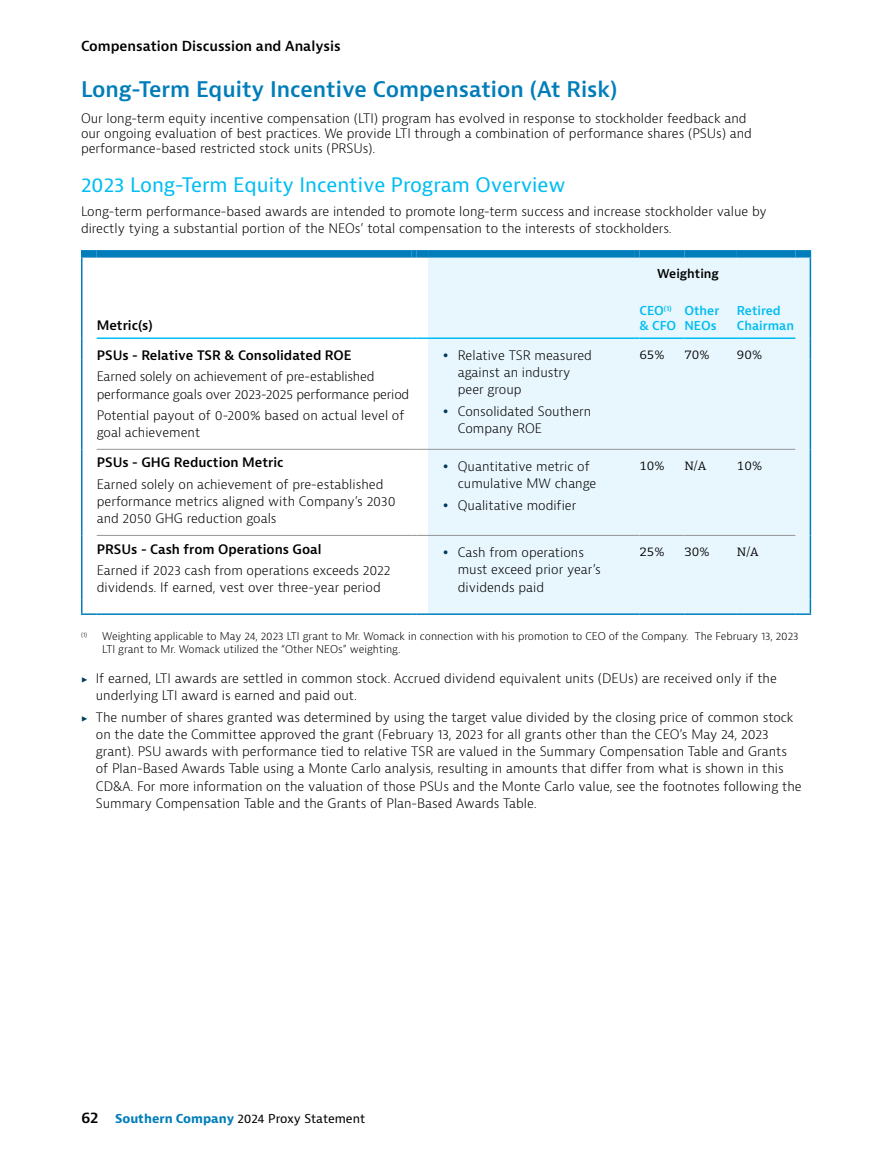
<style>
.page{position:relative;width:891px;height:1161px;background:#fff}
.page>*{position:absolute;margin:0;border:0;box-sizing:border-box;transform-origin:0 0}
.t1{font:600 21px "Bernina Sans";color:#007dba}
.t2{font:19.5px "Bernina Sans";color:#00bdf2}
.t3{font:600 13.5px "Bernina Sans";color:#000}
.t4{font:300 12.75px/17.2px "Bernina Sans";color:#000}
.t5{font:600 12.75px "Bernina Sans";color:#000}
.t6{font:12px "Bernina Sans";letter-spacing:-.01em;color:#000}
.t7{font:600 12px/14.4px "Bernina Sans";color:#00bdf2}
.t8{font:12px "Bitter";color:#000}
.t9{font:600 12px "Bernina Sans";color:#000}
.t10{font:300 10.5px/12.6px "Bernina Sans";color:#000}
.s1{font-family:"Modern Pictograms";font-weight:400;color:#003a5d}
.s2{font-weight:600;font-size:15px}
.s3{font-weight:700;color:#007dba}
</style>
<div class="page">
<div style="left:428px;top:258px;width:382px;height:355px;background:#e8f6fd"></div>
<svg style="left:412px;top:449px;width:16px;height:1px"></svg>
<hr style="left:97px;top:535px;width:315px;height:1px;background:#939598">
<svg style="left:412px;top:535px;width:16px;height:1px"></svg>
<hr style="left:639px;top:535px;width:45px;height:1px;background:#939598">
<hr style="left:684px;top:535px;width:53px;height:1px;background:#939598">
<hr style="left:737px;top:535px;width:58px;height:1px;background:#939598">
<hr style="left:428px;top:449px;width:207px;height:1px;background:#939598">
<hr style="left:428px;top:535px;width:207px;height:1px;background:#939598">
<hr style="left:97px;top:449px;width:315px;height:1px;background:#939598">
<hr style="left:639px;top:449px;width:45px;height:1px;background:#939598">
<hr style="left:684px;top:449px;width:53px;height:1px;background:#939598">
<hr style="left:737px;top:449px;width:58px;height:1px;background:#939598">
<hr style="left:81px;top:258px;width:1px;height:43px;background:#007dba">
<hr style="left:81px;top:301px;width:1px;height:37px;background:#007dba">
<div style="left:81px;top:250px;width:16px;height:8px;background:#007dba"></div>
<div style="left:97px;top:250px;width:315px;height:8px;background:#007dba"></div>
<svg style="left:412px;top:250px;width:4px;height:8px"></svg>
<div style="left:416px;top:250px;width:12px;height:8px;background:#007dba"></div>
<div style="left:428px;top:250px;width:207px;height:8px;background:#007dba"></div>
<svg style="left:635px;top:250px;width:4px;height:8px"></svg>
<div style="left:639px;top:250px;width:45px;height:8px;background:#007dba"></div>
<div style="left:684px;top:250px;width:53px;height:8px;background:#007dba"></div>
<div style="left:737px;top:250px;width:58px;height:8px;background:#007dba"></div>
<div style="left:795px;top:250px;width:16px;height:8px;background:#007dba"></div>
<hr style="left:810px;top:258px;width:1px;height:43px;background:#007dba">
<hr style="left:810px;top:301px;width:1px;height:37px;background:#007dba">
<svg style="left:81px;top:338px;width:1px;height:22px"></svg>
<hr style="left:81px;top:360px;width:1px;height:89px;background:#007dba">
<svg style="left:810px;top:338px;width:1px;height:22px"></svg>
<hr style="left:810px;top:360px;width:1px;height:89px;background:#007dba">
<hr style="left:81px;top:449px;width:1px;height:86px;background:#007dba">
<hr style="left:810px;top:449px;width:1px;height:86px;background:#007dba">
<hr style="left:81px;top:535px;width:1px;height:64px;background:#007dba">
<hr style="left:810px;top:535px;width:1px;height:64px;background:#007dba">
<svg style="left:81px;top:599px;width:16px;height:16px"></svg>
<hr style="left:97px;top:613px;width:315px;height:2px;background:#007dba">
<svg style="left:412px;top:613px;width:16px;height:2px"></svg>
<hr style="left:428px;top:613px;width:207px;height:2px;background:#007dba">
<hr style="left:639px;top:613px;width:45px;height:2px;background:#007dba">
<hr style="left:684px;top:613px;width:53px;height:2px;background:#007dba">
<hr style="left:737px;top:613px;width:58px;height:2px;background:#007dba">
<svg style="left:795px;top:599px;width:16px;height:16px"></svg>
<hr style="left:97px;top:337px;width:315px;height:2px;background:#00bdf2">
<svg style="left:412px;top:337px;width:16px;height:2px"></svg>
<hr style="left:428px;top:337px;width:207px;height:2px;background:#00bdf2">
<hr style="left:639px;top:337px;width:45px;height:2px;background:#00bdf2">
<hr style="left:684px;top:337px;width:53px;height:2px;background:#00bdf2">
<hr style="left:737px;top:337px;width:58px;height:2px;background:#00bdf2">
<svg style="left:444px;top:353px;width:4px;height:4px"></svg>
<svg style="left:444px;top:409px;width:4px;height:4px"></svg>
<svg style="left:444px;top:464px;width:4px;height:4px"></svg>
<svg style="left:444px;top:503px;width:4px;height:4px"></svg>
<svg style="left:444px;top:550px;width:4px;height:4px"></svg>
<p class="t3" style="left:81px;top:37px;width:261px">Compensation Discussion and Analysis</p>
<h1 class="t1" style="left:81px;top:76px;width:538px">Long-Term Equity Incentive Compensation (At Risk)</h1>
<p class="t4" style="left:81px;top:111px;width:672px;line-height:15.3px">Our long-term equity incentive compensation (LTI) program has evolved in response to stockholder feedback and our ongoing evaluation of best practices. We provide LTI through a combination of performance shares (PSUs) and performance-based restricted stock units (PRSUs).</p>
<h2 class="t2" style="left:81px;top:172px;width:486px">2023 Long-Term Equity Incentive Program Overview</h2>
<p class="t4" style="left:81px;top:203px;width:687px">Long-term performance-based awards are intended to promote long-term success and increase stockholder value by directly tying a substantial portion of the NEOs’ total compensation to the interests of stockholders.</p>
<p class="t5" style="left:97px;top:317px;width:58px">Metric(s)</p>
<p class="t5" style="left:97px;top:347px;width:256px">PSUs - Relative TSR &amp; Consolidated ROE</p>
<p class="t4" style="left:97px;top:368px;width:314px">Earned solely on achievement of pre-established performance goals over 2023-2025 performance period</p>
<p class="t4" style="left:97px;top:407px;width:309px">Potential payout of 0-200% based on actual level of goal achievement</p>
<p class="t5" style="left:97px;top:455px;width:188px">PSUs - GHG Reduction Metric</p>
<p class="t4" style="left:97px;top:476px;width:300px">Earned solely on achievement of pre-established performance metrics aligned with Company’s 2030 and 2050 GHG reduction goals</p>
<p class="t4" style="left:458px;top:347px;width:136px">Relative TSR measured against an industry peer group</p>
<p class="t4" style="left:458px;top:403px;width:135px">Consolidated Southern<br>Company ROE</p>
<p class="t4" style="left:458px;top:458px;width:140px">Quantitative metric of cumulative MW change</p>
<p class="t4" style="left:458px;top:497px;width:120px">Qualitative modifier</p>
<p class="t9" style="left:657px;top:266px;width:63px">Weighting</p>
<p class="t7" style="left:639px;top:304px;width:38px">CEO<sup>(1) </sup>&amp; CFO</p>
<p class="t7" style="left:684px;top:304px;width:36px">Other<br>NEOs</p>
<p class="t7" style="left:737px;top:304px;width:59px">Retired<br>Chairman</p>
<p class="t8" style="left:639px;top:347px;width:27px">65%</p>
<p class="t8" style="left:684px;top:347px;width:27px">70%</p>
<p class="t8" style="left:737px;top:347px;width:27px">90%</p>
<p class="t8" style="left:639px;top:458px;width:27px">10%</p>
<p class="t8" style="left:684px;top:458px;width:23px">N/A</p>
<p class="t8" style="left:737px;top:458px;width:27px">10%</p>
<p class="t5" style="left:97px;top:541px;width:226px">PRSUs - Cash from Operations Goal</p>
<p class="t4" style="left:97px;top:562px;width:296px">Earned if 2023 cash from operations exceeds 2022 dividends. If earned, vest over three-year period</p>
<p class="t4" style="left:458px;top:544px;width:145px">Cash from operations must exceed prior year’s dividends paid</p>
<p class="t8" style="left:639px;top:544px;width:27px">25%</p>
<p class="t8" style="left:684px;top:544px;width:27px">30%</p>
<p class="t8" style="left:737px;top:544px;width:23px">N/A</p>
<p class="t10" style="left:102px;top:630px;width:698px;text-indent:-21px"><sup>(1)</sup> Weighting applicable to May 24, 2023 LTI grant to Mr. Womack in connection with his promotion to CEO of the Company. The February 13, 2023<br>LTI grant to Mr. Womack utilized the “Other NEOs” weighting.</p>
<p class="t4" style="left:96px;top:670px;width:683px;text-indent:-15px"><span class="s1">&gt;</span> If earned, LTI awards are settled in common stock. Accrued dividend equivalent units (DEUs) are received only if the underlying LTI award is earned and paid out.</p>
<p class="t4" style="left:96px;top:709px;width:707px;text-indent:-15px"><span class="s1">&gt;</span> The number of shares granted was determined by using the target value divided by the closing price of common stock on the date the Committee approved the grant (February 13, 2023 for all grants other than the CEO’s May 24, 2023 grant). PSU awards with performance tied to relative TSR are valued in the Summary Compensation Table and Grants of Plan-Based Awards Table using a Monte Carlo analysis, resulting in amounts that differ from what is shown in this CD&amp;A. For more information on the valuation of those PSUs and the Monte Carlo value, see the footnotes following the Summary Compensation Table and the Grants of Plan-Based Awards Table.</p>
<p class="t6" style="left:81px;top:1111px;width:286px"><span class="s2">62</span> <span class="s3">Southern Company</span> 2024 Proxy Statement</p>
</div>
